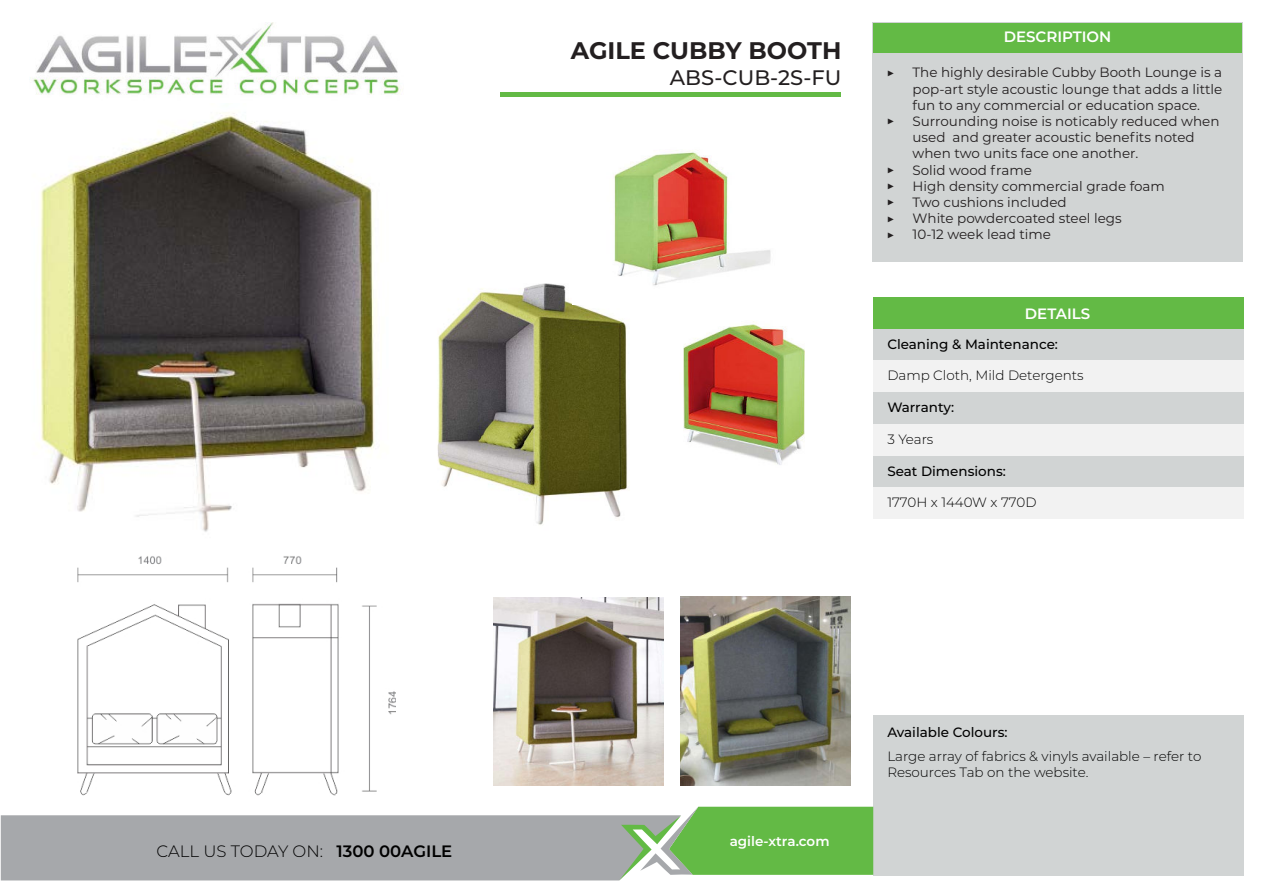
<style>
.page{position:relative;width:1263px;height:893px;background:#fff}
.page>*{position:absolute;margin:0;border:0;box-sizing:border-box;transform-origin:0 0}
.t1{font:700 24px "Montserrat";color:#231f20}
.t2{font:500 21px "Montserrat";color:#231f20}
.t3{font:300 16.5px "Montserrat";color:#000}
.t4{font:600 15px "Montserrat";color:#fff}
.t5{font:13.5px/16.2px "Montserrat";color:#231f20}
.t6{font:300 13.5px/16.2px "Montserrat";color:#000}
.t7{font:500 13.5px "Montserrat";color:#000}
.t8{font:600 13.5px "Montserrat";color:#fff}
.s1{font-weight:600}
</style>
<div class="page">
<img style="left:33px;top:22px;width:369px;height:73px">
<div style="left:872px;top:22px;width:370px;height:239px;background:#d1d4d4"></div>
<div style="left:873px;top:329px;width:370px;height:32px;background:#d1d4d4"></div>
<div style="left:873px;top:392px;width:370px;height:32px;background:#d1d4d4"></div>
<div style="left:873px;top:455px;width:370px;height:32px;background:#d1d4d4"></div>
<div style="left:873px;top:715px;width:370px;height:161px;background:#d1d4d4"></div>
<div style="left:873px;top:361px;width:370px;height:31px;background:#f2f2f2"></div>
<div style="left:873px;top:424px;width:370px;height:31px;background:#f2f2f2"></div>
<div style="left:873px;top:487px;width:370px;height:32px;background:#f2f2f2"></div>
<div style="left:873px;top:23px;width:369px;height:29px;background:#63ba45"></div>
<div style="left:873px;top:298px;width:370px;height:31px;background:#63ba45"></div>
<svg style="left:1px;top:807px;width:872px;height:73px"></svg>
<div style="left:500px;top:92px;width:341px;height:5px;background:#63ba45"></div>
<img style="left:40px;top:112px;width:335px;height:420px">
<img style="left:437px;top:283px;width:191px;height:242px">
<img style="left:77px;top:556px;width:318px;height:240px">
<img style="left:683px;top:321px;width:122px;height:144px">
<img style="left:573px;top:150px;width:198px;height:154px">
<img style="left:493px;top:597px;width:170px;height:189px">
<img style="left:680px;top:596px;width:170px;height:190px">
<p class="t3" style="left:157px;top:844px;width:297px">CALL US TODAY ON: <span class="s1">1300 00AGILE</span></p>
<h1 class="t1" style="left:571px;top:37px;width:272px">AGILE CUBBY BOOTH</h1>
<h2 class="t2" style="left:670px;top:69px;width:173px">ABS-CUB-2S-FU</h2>
<p class="t5" style="left:887px;top:65px;width:10px">▶</p>
<p class="t5" style="left:887px;top:114px;width:10px">▶</p>
<p class="t5" style="left:887px;top:162px;width:10px;text-align:justify">▶ ▶ ▶ ▶ ▶</p>
<p class="t4" style="left:1004px;top:30px;width:109px">DESCRIPTION</p>
<p class="t5" style="left:912px;top:66px;width:311px">The highly desirable Cubby Booth Lounge is a pop-art style acoustic lounge that adds a little fun to any commercial or education space.<br>Surrounding noise is noticably reduced when used and greater acoustic benefits noted when two units face one another.<br>Solid wood frame<br>High density commercial grade foam<br>Two cushions included<br>White powdercoated steel legs<br>10-12 week lead time</p>
<p class="t4" style="left:1025px;top:307px;width:67px">DETAILS</p>
<p class="t7" style="left:887px;top:339px;width:172px">Cleaning &amp; Maintenance:</p>
<p class="t6" style="left:887px;top:369px;width:198px">Damp Cloth, Mild Detergents</p>
<p class="t7" style="left:887px;top:402px;width:68px">Warranty:</p>
<p class="t6" style="left:887px;top:432px;width:48px">3 Years</p>
<p class="t7" style="left:887px;top:465px;width:120px">Seat Dimensions:</p>
<p class="t6" style="left:887px;top:495px;width:151px">1770H x 1440W x 770D</p>
<p class="t8" style="left:730px;top:836px;width:101px">agile-xtra.com</p>
<p class="t7" style="left:887px;top:727px;width:122px">Available Colours:</p>
<p class="t6" style="left:887px;top:749px;width:316px">Large array of fabrics &amp; vinyls available – refer to<br>Resources Tab on the website.</p>
</div>
